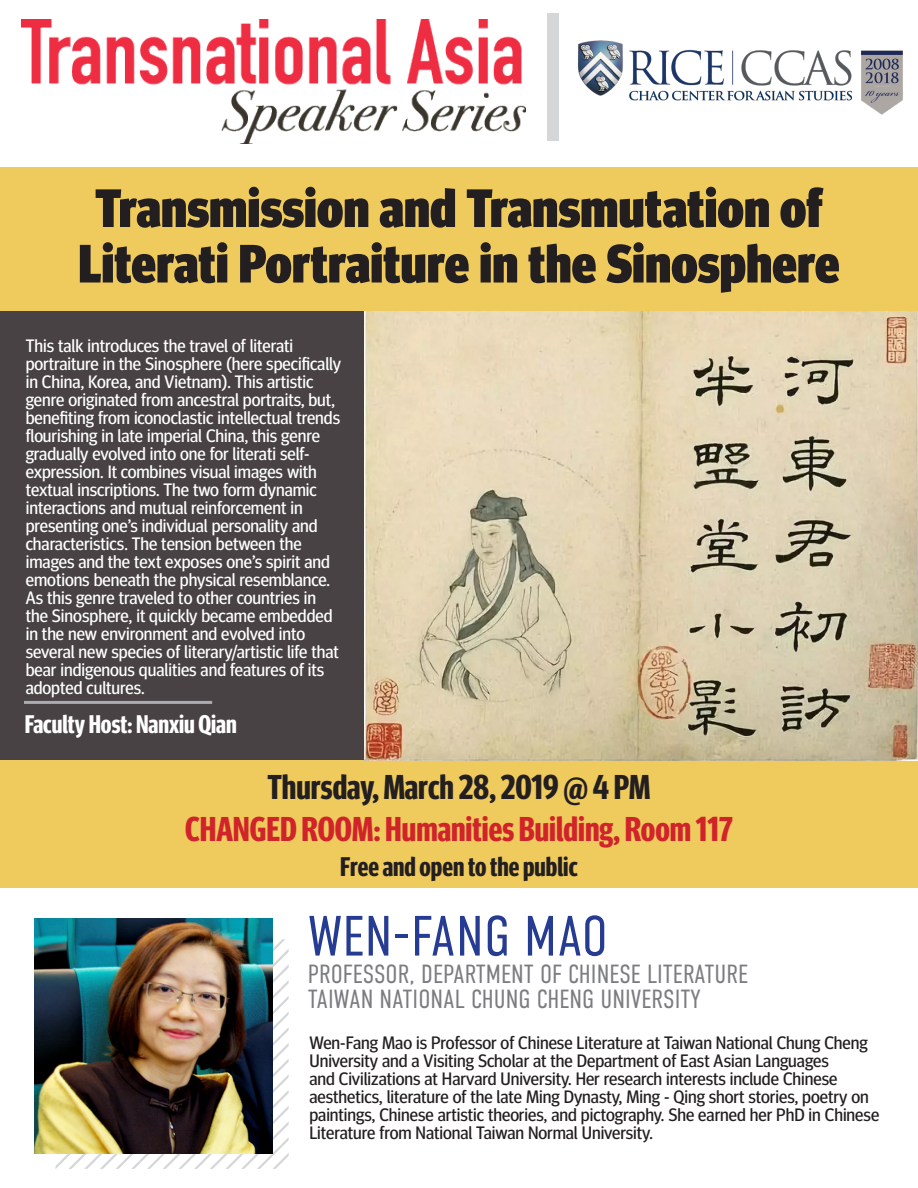
<style>
.page{position:relative;width:918px;height:1188px;background:#fff}
.page>*{position:absolute;margin:0;border:0;box-sizing:border-box;transform-origin:0 0}
.t1{font:300 56.7px "DIN Condensed";letter-spacing:.01em;color:#263c93}
.t2{font:900 condensed 54px "Meta Headline Pro";color:#231f20}
.t3{font:700 34.5px "Meta Headline Pro Comp";color:#d1232a}
.t4{font:700 34.5px "Meta Headline Pro Comp";color:#231f20}
.t5{font:700 27px "Meta Headline Pro Comp";color:#231f20}
.t6{font:300 26.25px "DIN Condensed";color:#7a7c7f}
.t7{font:700 25.5px "Meta Headline Pro Comp";color:#fff}
.t8{font:18px/18px "Meta Headline Pro";color:#fff}
.t9{font:18px/18px "Meta Headline Pro";color:#231f20}
</style>
<div class="page">
<svg style="left:55px;top:939px;width:234px;height:230px"></svg>
<div style="left:0;top:310px;width:918px;height:451px;background:#494244"></div>
<div style="left:0;top:167px;width:918px;height:143px;background:#efcb5e"></div>
<div style="left:0;top:761px;width:918px;height:127px;background:#efcb5e"></div>
<hr style="left:24px;top:701px;width:188px;height:3px;background:#aaabaf">
<img style="left:35px;top:918px;width:238px;height:236px">
<img style="left:364px;top:311px;width:554px;height:450px">
<img style="left:21px;top:20px;width:505px;height:123px">
<img style="left:578px;top:40px;width:325px;height:75px">
<div style="left:548px;top:14px;width:11px;height:127px;background:#d5d6d8"></div>
<p class="t2" style="left:95px;top:165px;width:729px">Transmission and Transmutation of</p>
<p class="t2" style="left:78px;top:220px;width:763px">Literati Portraiture in the Sinosphere</p>
<p class="t8" style="left:26px;top:335px;width:317px">This talk introduces the travel of literati portraiture in the Sinosphere (here specifically in China, Korea, and Vietnam). This artistic genre originated from ancestral portraits, but, benefiting from iconoclastic intellectual trends flourishing in late imperial China, this genre gradually evolved into one for literati self&shy;expression. It combines visual images with textual inscriptions. The two form dynamic interactions and mutual reinforcement in presenting one’s individual personality and characteristics. The tension between the images and the text exposes one’s spirit and emotions beneath the physical resemblance.<br>As this genre traveled to other countries in the Sinosphere, it quickly became embedded in the new environment and evolved into several new species of literary/artistic life that bear indigenous qualities and features of its adopted cultures.</p>
<p class="t7" style="left:25px;top:704px;width:214px">Faculty Host: Nanxiu Qian</p>
<p class="t4" style="left:268px;top:761px;width:384px">Thursday, March 28, 2019 @ 4 PM</p>
<p class="t3" style="left:185px;top:803px;width:549px">CHANGED ROOM: Humanities Building, Room 117</p>
<p class="t5" style="left:340px;top:846px;width:239px">Free and open to the public</p>
<p class="t1" style="left:308px;top:904px;width:301px">WEN-FANG MAO</p>
<p class="t6" style="left:308px;top:959px;width:442px">PROFESSOR, DEPARTMENT OF CHINESE LITERATURE</p>
<p class="t6" style="left:308px;top:984px;width:395px">TAIWAN NATIONAL CHUNG CHENG UNIVERSITY</p>
<p class="t9" style="left:309px;top:1032px;width:571px">Wen-Fang Mao is Professor of Chinese Literature at Taiwan National Chung Cheng University and a Visiting Scholar at the Department of East Asian Languages<br>and Civilizations at Harvard University. Her research interests include Chinese aesthetics, literature of the late Ming Dynasty, Ming - Qing short stories, poetry on paintings, Chinese artistic theories, and pictography. She earned her PhD in Chinese Literature from National Taiwan Normal University.</p>
</div>
